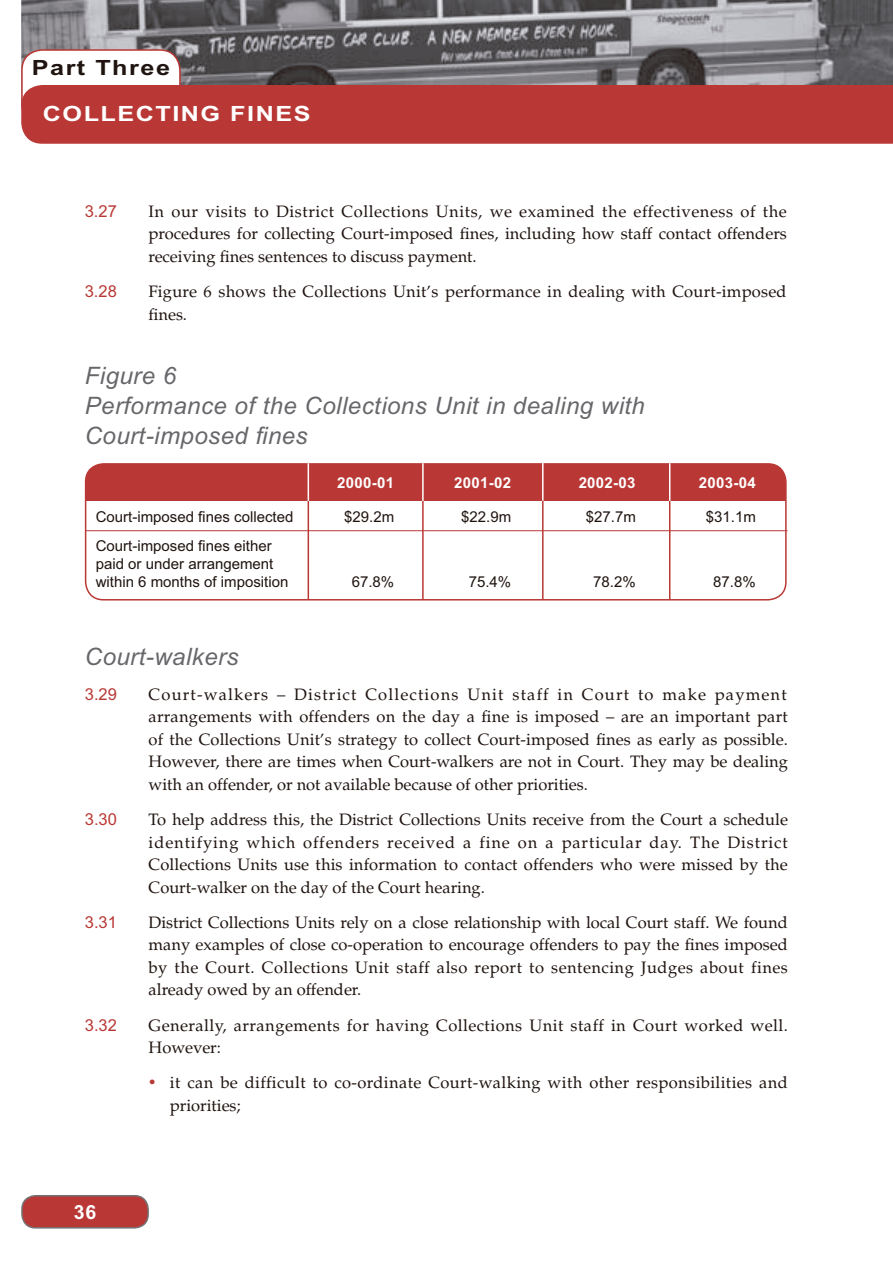
<style>
.page{position:relative;width:893px;height:1263px;background:#fff}
.page>*{position:absolute;margin:0;border:0;box-sizing:border-box;transform-origin:0 0}
.t1{font:italic 24px/30px "Arial";letter-spacing:.02em;color:#67676b}
.t2{font:700 21px "Arial";letter-spacing:.06em;color:#fff;scale:1.2 1}
.t3{font:700 21px "Arial";letter-spacing:.06em;color:#1f1410;scale:1.2 1}
.t4{font:700 19.5px "Arial";color:#fff}
.t5{font:16.5px/22.5px "Palatino";letter-spacing:.015em;color:#1f1410;text-align:justify}
.t6{font:16.5px "Arial";color:#b93835}
.t7{font:15px/18px "Arial";color:#1f1410}
.t8{font:700 15px "Arial";letter-spacing:.02em;color:#fff}
.s1{color:#b93835}
</style>
<div class="page">
<img style="left:21px;top:0;width:871px;height:85px">
<div style="left:22px;top:1196px;width:126px;height:32px;background:#b93835;border-radius:14px"></div>
<div style="left:21px;top:1195px;width:128px;height:33px;border:2px solid #727276;border-radius:14px"></div>
<div style="left:22px;top:50px;width:158px;height:76px;background:#fff;border-radius:20px"></div>
<div style="left:21px;top:49px;width:160px;height:78px;border:2px solid #b93835;border-radius:20px"></div>
<div style="left:21px;top:85px;width:871px;height:59px;background:#b93835"></div>
<img style="left:892px;top:0;width:1px;height:110px">
<svg style="left:892px;top:85px;width:1px;height:59px"></svg>
<div style="left:86px;top:464px;width:700px;height:37px;background:#b93835"></div>
<div style="left:85px;top:463px;width:702px;height:137px;border:2px solid #b93835;border-radius:18px"></div>
<hr style="left:85px;top:530px;width:702px;height:1px;background:#b93835">
<hr style="left:308px;top:464px;width:1px;height:135px;background:#b93835">
<hr style="left:422px;top:464px;width:2px;height:135px;background:#b93835">
<hr style="left:542px;top:464px;width:2px;height:135px;background:#b93835">
<hr style="left:669px;top:464px;width:1px;height:136px;background:#b93835">
<hr style="left:308px;top:463px;width:1px;height:38px;background:#fff">
<hr style="left:422px;top:463px;width:2px;height:38px;background:#fff">
<hr style="left:542px;top:463px;width:2px;height:38px;background:#fff">
<hr style="left:669px;top:463px;width:1px;height:38px;background:#fff">
<p class="t3" style="left:32px;top:60px;width:117px">Part Three</p>
<p class="t2" style="left:43px;top:106px;width:225px">COLLECTING FINES</p>
<p class="t6" style="left:85px;top:205px;width:34px">3.27</p>
<p class="t5" style="left:148px;top:202px;width:640px">In our visits to District Collections Units, we examined the effectiveness of the procedures for collecting Court-imposed fines, including how staff contact offenders receiving fines sentences to discuss payment.</p>
<p class="t6" style="left:85px;top:285px;width:34px">3.28</p>
<p class="t5" style="left:148px;top:282px;width:640px">Figure 6 shows the Collections Unit’s performance in dealing with Court-imposed fines.</p>
<h1 class="t1" style="left:85px;top:362px;width:562px">Figure 6<br>Performance of the Collections Unit in dealing with<br>Court-imposed fines</h1>
<p class="t8" style="left:337px;top:477px;width:58px">2000-01</p>
<p class="t8" style="left:454px;top:477px;width:58px">2001-02</p>
<p class="t8" style="left:579px;top:477px;width:58px">2002-03</p>
<p class="t8" style="left:699px;top:477px;width:58px">2003-04</p>
<p class="t7" style="left:96px;top:509px;width:199px">Court-imposed fines collected</p>
<p class="t7" style="left:344px;top:509px;width:52px">$29.2m</p>
<p class="t7" style="left:461px;top:509px;width:52px">$22.9m</p>
<p class="t7" style="left:586px;top:509px;width:52px">$27.7m</p>
<p class="t7" style="left:706px;top:509px;width:52px">$31.1m</p>
<p class="t7" style="left:96px;top:538px;width:194px">Court-imposed fines either paid or under arrangement within 6 months of imposition</p>
<p class="t7" style="left:352px;top:574px;width:44px">67.8%</p>
<p class="t7" style="left:469px;top:574px;width:44px">75.4%</p>
<p class="t7" style="left:593px;top:574px;width:44px">78.2%</p>
<p class="t7" style="left:713px;top:574px;width:44px">87.8%</p>
<h1 class="t1" style="left:85px;top:643px;width:155px">Court-walkers</h1>
<p class="t6" style="left:85px;top:688px;width:34px">3.29</p>
<p class="t5" style="left:149px;top:685px;width:641px">Court-walkers – District Collections Unit staff in Court to make payment arrangements with offenders on the day a fine is imposed – are an important part of the Collections Unit’s strategy to collect Court-imposed fines as early as possible.<br>However, there are times when Court-walkers are not in Court. They may be dealing with an offender, or not available because of other priorities.</p>
<p class="t6" style="left:85px;top:813px;width:34px">3.30</p>
<p class="t5" style="left:149px;top:810px;width:641px">To help address this, the District Collections Units receive from the Court a schedule identifying which offenders received a fine on a particular day. The District Collections Units use this information to contact offenders who were missed by the Court-walker on the day of the Court hearing.</p>
<p class="t6" style="left:85px;top:916px;width:34px">3.31</p>
<p class="t5" style="left:149px;top:913px;width:641px">District Collections Units rely on a close relationship with local Court staff. We found many examples of close co-operation to encourage offenders to pay the fines imposed by the Court. Collections Unit staff also report to sentencing Judges about fines already owed by an offender.</p>
<p class="t6" style="left:85px;top:1019px;width:34px">3.32</p>
<p class="t5" style="left:149px;top:1016px;width:641px">Generally, arrangements for having Collections Unit staff in Court worked well.<br>However:</p>
<p class="t5" style="left:170px;top:1073px;width:619px;text-indent:-21px"><span class="s1">•</span> it can be difficult to co-ordinate Court-walking with other responsibilities and priorities;</p>
<p class="t4" style="left:74px;top:1205px;width:24px">36</p>
</div>
